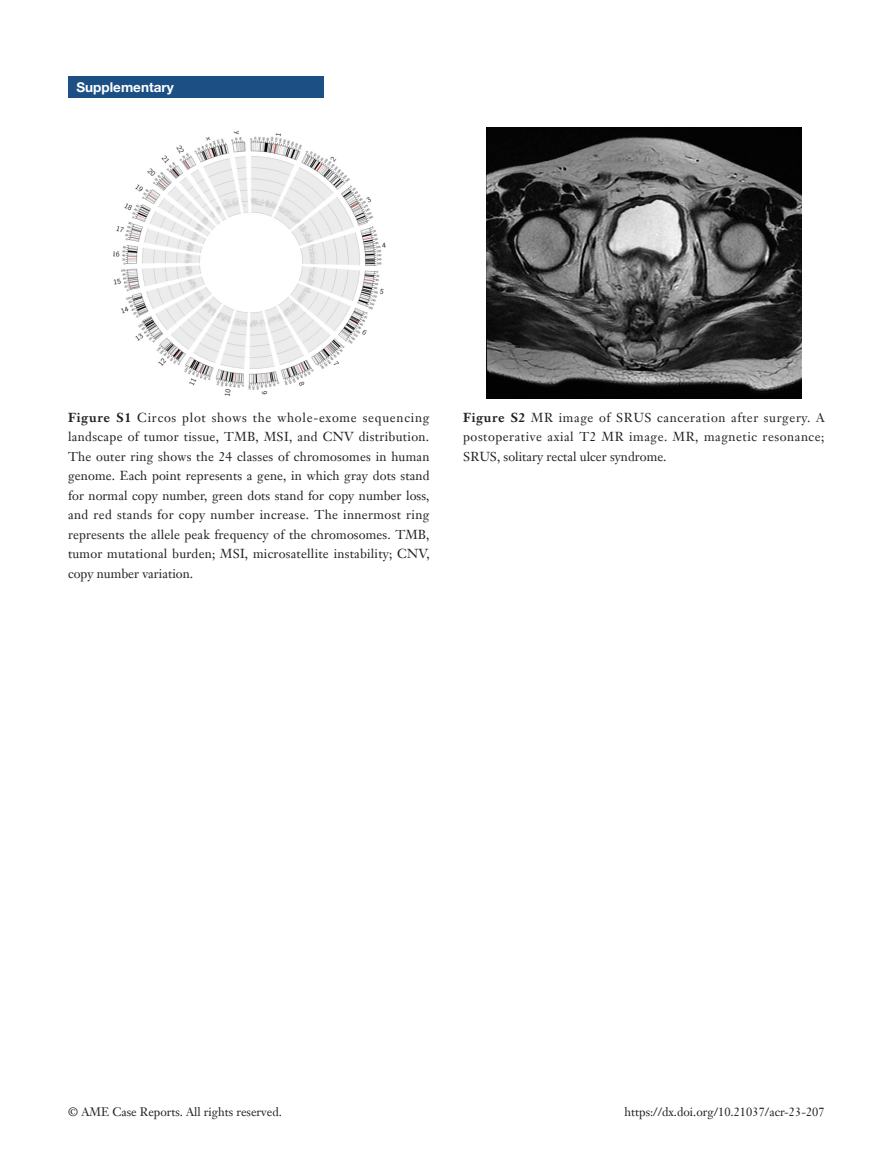
<style>
.page{position:relative;width:893px;height:1170px;background:#fff}
.page>*{position:absolute;margin:0;border:0;box-sizing:border-box;transform-origin:0 0}
.Alanmu{font:700 13.5px "Helvetica Neue LT Pro";color:#fff}
.二级标题下沉{font:12.75px/19.5px "Janson Text LT";color:#231f20;text-align:justify}
.t1{font:12px "Janson Text LT";color:#231f20}
.s1{font-weight:700}
</style>
<div class="page">
<img style="left:113px;top:130px;width:273px;height:266px">
<img style="left:486px;top:128px;width:316px;height:270px">
<div style="left:68px;top:77px;width:255px;height:21px;background:#1c5085"></div>
<p class="Alanmu" style="left:77px;top:79px;width:99px">Supplementary</p>
<p class="二级标题下沉" style="left:68px;top:407px;width:363px"><span class="s1">Figure S1</span> Circos plot shows the whole-exome sequencing landscape of tumor tissue, TMB, MSI, and CNV distribution.<br>The outer ring shows the 24 classes of chromosomes in human genome. Each point represents a gene, in which gray dots stand for normal copy number, green dots stand for copy number loss, and red stands for copy number increase. The innermost ring represents the allele peak frequency of the chromosomes. TMB, tumor mutational burden; MSI, microsatellite instability; CNV, copy number variation.</p>
<p class="二级标题下沉" style="left:463px;top:407px;width:363px"><span class="s1">Figure S2</span> MR image of SRUS canceration after surgery. A postoperative axial T2 MR image. MR, magnetic resonance; SRUS, solitary rectal ulcer syndrome.</p>
<p class="t1" style="left:68px;top:1104px;width:215px">© AME Case Reports. All rights reserved.</p>
<p class="t1" style="left:625px;top:1104px;width:202px">https://dx.doi.org/10.21037/acr-23-207</p>
</div>
